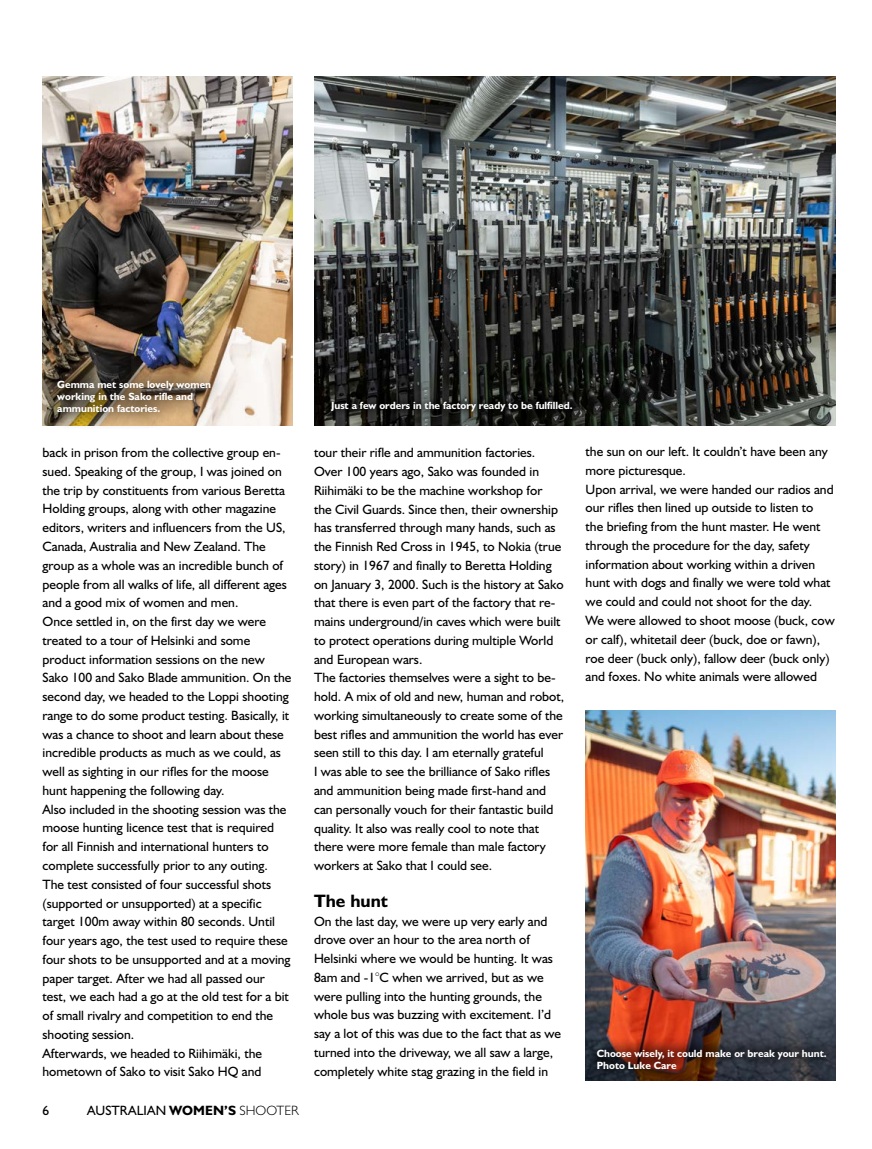
<style>
.page{position:relative;width:872px;height:1149px;background:#fff}
.page>*{position:absolute;margin:0;border:0;box-sizing:border-box;transform-origin:0 0}
.t1{font:700 18px "Humanist 521 BT";color:#000}
.t2{font:13.5px/18.8px "Humanist 521 BT";color:#000}
.t3{font:700 10.5px/12px "Humanist 521 BT";color:#fff}
.s1{font-weight:300}
.s2{font-weight:700}
</style>
<div class="page">
<img style="left:314px;top:77px;width:522px;height:348px">
<img style="left:43px;top:77px;width:250px;height:348px">
<img style="left:585px;top:710px;width:251px;height:325px">
<div style="left:40px;top:362px;width:189px;height:68px;background:#000;opacity:.86"></div>
<div style="left:324px;top:394px;width:255px;height:25px;background:#000;opacity:.75"></div>
<div style="left:584px;top:1035px;width:254px;height:46px;background:#000;opacity:.75"></div>
<p class="t3" style="left:57px;top:377px;width:155px">Gemma met some lovely women working in the Sako rifle and ammunition factories.</p>
<p class="t3" style="left:331px;top:399px;width:243px">Just a few orders in the factory ready to be fulfilled.</p>
<p class="t2" style="left:43px;top:443px;width:250px">back in prison from the collective group en&shy;sued. Speaking of the group, I was joined on the trip by constituents from various Beretta Holding groups, along with other magazine editors, writers and influencers from the US, Canada, Australia and New Zealand. The group as a whole was an incredible bunch of people from all walks of life, all different ages and a good mix of women and men.<br>Once settled in, on the first day we were treated to a tour of Helsinki and some product information sessions on the new Sako 100 and Sako Blade ammunition. On the second day, we headed to the Loppi shooting range to do some product testing. Basically, it was a chance to shoot and learn about these incredible products as much as we could, as well as sighting in our rifles for the moose hunt happening the following day.<br>Also included in the shooting session was the moose hunting licence test that is required for all Finnish and international hunters to complete successfully prior to any outing.<br>The test consisted of four successful shots (supported or unsupported) at a specific target 100m away within 80 seconds. Until four years ago, the test used to require these four shots to be unsupported and at a moving paper target. After we had all passed our test, we each had a go at the old test for a bit of small rivalry and competition to end the shooting session.<br>Afterwards, we headed to Riihimäki, the hometown of Sako to visit Sako HQ and</p>
<p class="t2" style="left:314px;top:443px;width:252px">tour their rifle and ammunition factories.<br>Over 100 years ago, Sako was founded in Riihimäki to be the machine workshop for<br>the Civil Guards. Since then, their ownership has transferred through many hands, such as the Finnish Red Cross in 1945, to Nokia (true story) in 1967 and finally to Beretta Holding on January 3, 2000. Such is the history at Sako that there is even part of the factory that re&shy;mains underground/in caves which were built to protect operations during multiple World and European wars.<br>The factories themselves were a sight to be&shy;hold. A mix of old and new, human and robot, working simultaneously to create some of the best rifles and ammunition the world has ever seen still to this day. I am eternally grateful<br>I was able to see the brilliance of Sako rifles and ammunition being made first-hand and can personally vouch for their fantastic build quality. It also was really cool to note that there were more female than male factory workers at Sako that I could see.</p>
<h1 class="t1" style="left:314px;top:889px;width:75px">The hunt</h1>
<p class="t2" style="left:314px;top:911px;width:249px">On the last day, we were up very early and drove over an hour to the area north of Helsinki where we would be hunting. It was 8am and -1<span class="s1">°</span>C when we arrived, but as we were pulling into the hunting grounds, the whole bus was buzzing with excitement. I’d say a lot of this was due to the fact that as we turned into the driveway, we all saw a large, completely white stag grazing in the field in</p>
<p class="t2" style="left:43px;top:1100px;width:8px">6</p>
<p class="t2" style="left:87px;top:1100px;width:213px">AUSTRALIAN <span class="s2">WOMEN’S</span> <span class="s1">SHOOTER</span></p>
<p class="t2" style="left:585px;top:441px;width:251px">the sun on our left. It couldn’t have been any more picturesque.<br>Upon arrival, we were handed our radios and our rifles then lined up outside to listen to<br>the briefing from the hunt master. He went through the procedure for the day, safety information about working within a driven hunt with dogs and finally we were told what we could and could not shoot for the day.<br>We were allowed to shoot moose (buck, cow or calf), whitetail deer (buck, doe or fawn), roe deer (buck only), fallow deer (buck only) and foxes. No white animals were allowed</p>
<p class="t3" style="left:597px;top:1046px;width:231px">Choose wisely, it could make or break your hunt.<br>Photo Luke Care</p>
</div>
